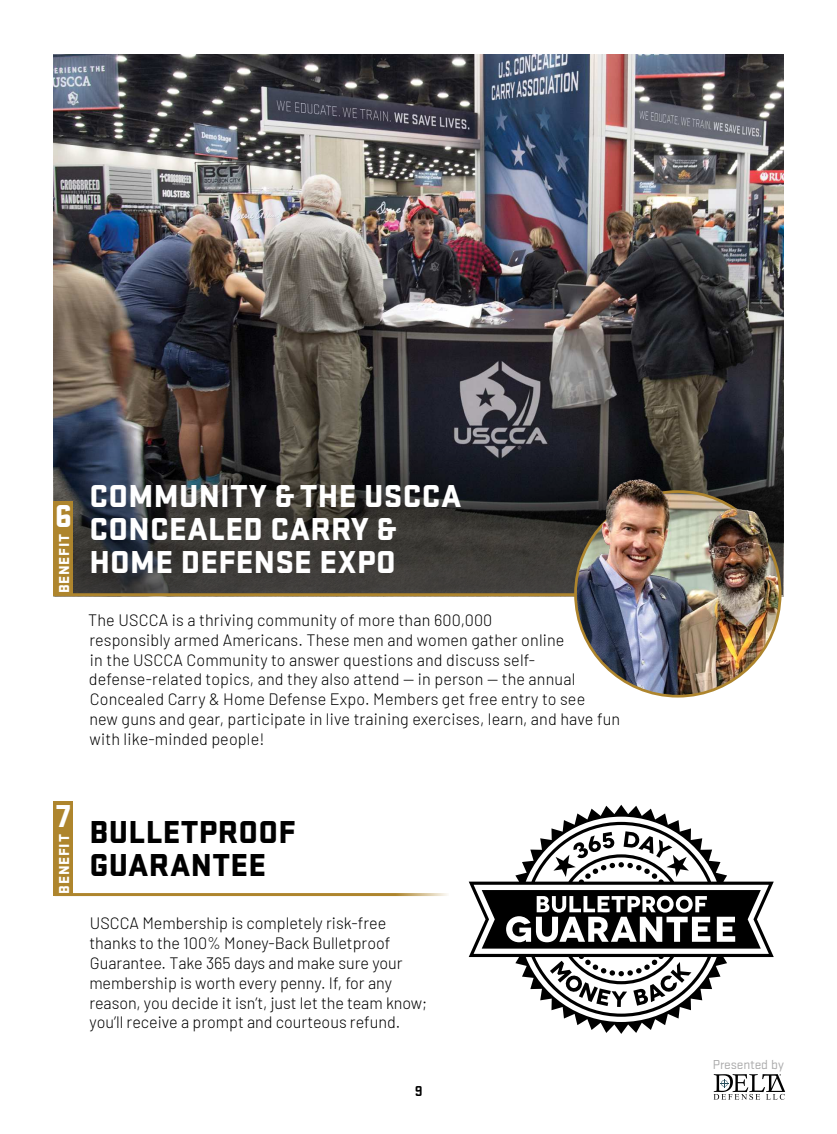
<style>
.page{position:relative;width:837px;height:1134px;background:#fff}
.page>*{position:absolute;margin:0;border:0;box-sizing:border-box;transform-origin:0 0}
.t1{font:900 33px/33px "Stratum 1";letter-spacing:.01em;color:#fff}
.t2{font:900 33px/33px "Stratum 1";letter-spacing:.01em;color:#000}
.t3{font:300 16.5px/19.8px "Barlow";letter-spacing:.005em;color:#000}
.t4{font:900 15px "Stratum 1";letter-spacing:.05em;color:#fff}
.t5{font:700 15px "Stratum 1";color:#000}
.t6{font:13.5px "Stratum 1";color:#aaaaab}
</style>
<div class="page">
<svg style="left:714px;top:1074px;width:71px;height:26px"></svg>
<img style="left:54px;top:54px;width:729px;height:542px">
<svg style="left:54px;top:421px;width:729px;height:174px;background:#353435"></svg>
<div style="left:54px;top:501px;width:19px;height:95px;background:#ae852d"></div>
<hr style="left:55px;top:593px;width:533px;height:3px;background:#ae852d">
<img style="left:579px;top:446px;width:198px;height:248px">
<hr style="left:55px;top:893px;width:394px;height:3px;background:#ae852d">
<div style="left:54px;top:801px;width:19px;height:95px;background:#ae852d"></div>
<svg style="left:469px;top:805px;width:305px;height:228px"></svg>
<svg style="left:482px;top:890px;width:279px;height:59px"></svg>
<h1 class="t1" style="left:55px;top:501px;width:19px">6</h1>
<p class="t4" style="left:59px;top:593px;width:61px;rotate:-90deg">BENEFIT</p>
<h1 class="t1" style="left:89px;top:481px;width:374px">COMMUNITY &amp; THE USCCA<br>CONCEALED CARRY &amp;<br>HOME DEFENSE EXPO</h1>
<p class="t3" style="left:88px;top:609px;width:534px">The USCCA is a thriving community of more than 600,000<br>responsibly armed Americans. These men and women gather online<br>in the USCCA Community to answer questions and discuss self&shy;defense-related topics, and they also attend — in person — the annual Concealed Carry &amp; Home Defense Expo. Members get free entry to see<br>new guns and gear, participate in live training exercises, learn, and have fun with like-minded people!</p>
<h1 class="t1" style="left:56px;top:801px;width:16px">7</h1>
<p class="t4" style="left:59px;top:894px;width:61px;rotate:-90deg">BENEFIT</p>
<h1 class="t2" style="left:89px;top:818px;width:208px">BULLETPROOF<br>GUARANTEE</h1>
<p class="t3" style="left:89px;top:915px;width:339px">USCCA Membership is completely risk-free thanks to the 100% Money-Back Bulletproof Guarantee. Take 365 days and make sure your membership is worth every penny. If, for any reason, you decide it isn’t, just let the team know; you’ll receive a prompt and courteous refund.</p>
<p class="t5" style="left:415px;top:1086px;width:9px">9</p>
<p class="t6" style="left:713px;top:1060px;width:72px">Presented by</p>
</div>
